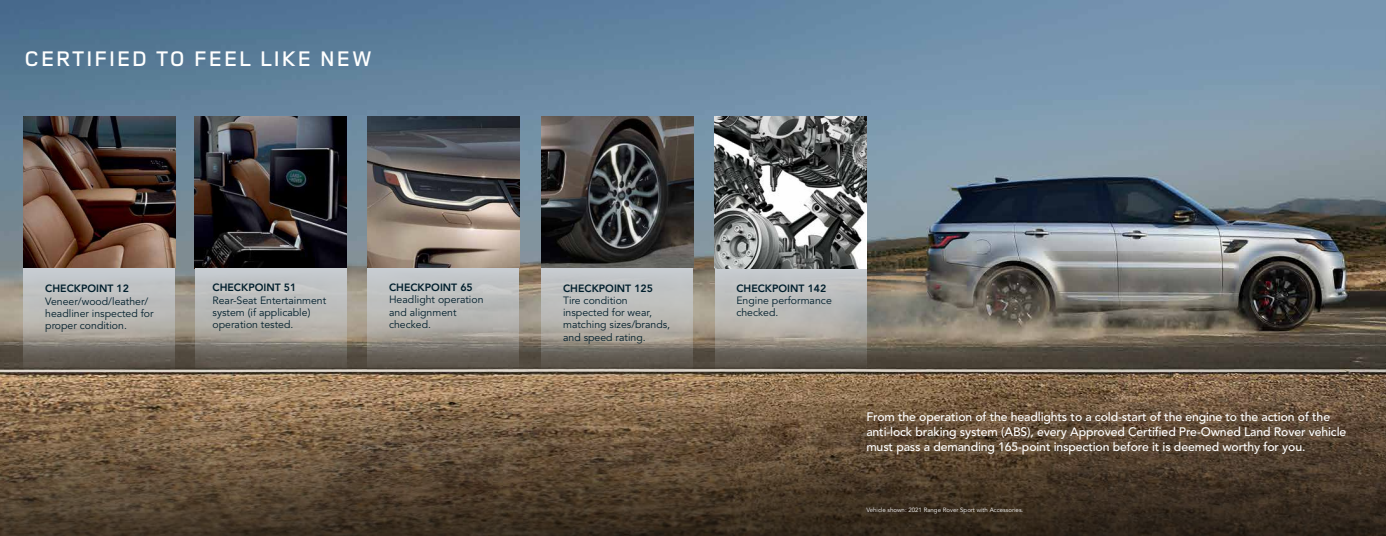
<style>
.page{position:relative;width:1386px;height:536px;background:#fff}
.page>*{position:absolute;margin:0;border:0;box-sizing:border-box;transform-origin:0 0}
.t1{font:600 21.88px "Land Rover Wide";color:#fff}
.t2{font:500 12.25px/14.9px "Avenir LT Std";letter-spacing:-.01em;color:#fff}
.t3{font:10.5px/12.2px "Avenir LT Std";color:#001e2c}
.t4{font:800 10.5px "Avenir LT Std";color:#001e2c}
.t5{font:6.12px "Avenir LT Std";color:#fff}
</style>
<div class="page">
<img style="left:0;top:0;width:1386px;height:377px">
<svg style="left:0;top:377px;width:1386px;height:159px;background:#614d37"></svg>
<img style="left:24px;top:117px;width:151px;height:151px">
<img style="left:195px;top:117px;width:151px;height:151px">
<img style="left:541px;top:117px;width:152px;height:151px">
<img style="left:367px;top:117px;width:152px;height:151px">
<svg style="left:24px;top:268px;width:151px;height:103px;background:#a3a29e"></svg>
<svg style="left:195px;top:268px;width:151px;height:103px;background:#a4a29e"></svg>
<svg style="left:367px;top:268px;width:152px;height:103px;background:#a3a29e"></svg>
<svg style="left:541px;top:268px;width:152px;height:103px;background:#a6a49f"></svg>
<svg style="left:715px;top:268px;width:151px;height:103px;background:#a4a19d"></svg>
<img style="left:715px;top:117px;width:151px;height:151px">
<h1 class="t1" style="left:24px;top:44px;width:351px">CERTIFIED TO FEEL LIKE NEW</h1>
<p class="t4" style="left:45px;top:282px;width:85px">CHECKPOINT 12</p>
<p class="t3" style="left:45px;top:295px;width:110px">Veneer/wood/leather/ headliner inspected for proper condition.</p>
<p class="t4" style="left:213px;top:281px;width:85px">CHECKPOINT 51</p>
<p class="t3" style="left:213px;top:294px;width:115px">Rear-Seat Entertainment system (if applicable) operation tested.</p>
<p class="t4" style="left:389px;top:281px;width:85px">CHECKPOINT 65</p>
<p class="t3" style="left:389px;top:294px;width:96px">Headlight operation and alignment checked.</p>
<p class="t4" style="left:563px;top:281px;width:91px">CHECKPOINT 125</p>
<p class="t3" style="left:563px;top:294px;width:109px">Tire condition inspected for wear, matching sizes/brands, and speed rating.</p>
<p class="t4" style="left:736px;top:281px;width:91px">CHECKPOINT 142</p>
<p class="t3" style="left:736px;top:294px;width:97px">Engine performance checked.</p>
<p class="t2" style="left:866px;top:409px;width:481px">From the operation of the headlights to a cold-start of the engine to the action of the anti-lock braking system (ABS), every Approved Certified Pre-Owned Land Rover vehicle must pass a demanding 165-point inspection before it is deemed worthy for you.</p>
<p class="t5" style="left:866px;top:506px;width:159px">Vehicle shown: 2021 Range Rover Sport with Accessories.</p>
</div>
